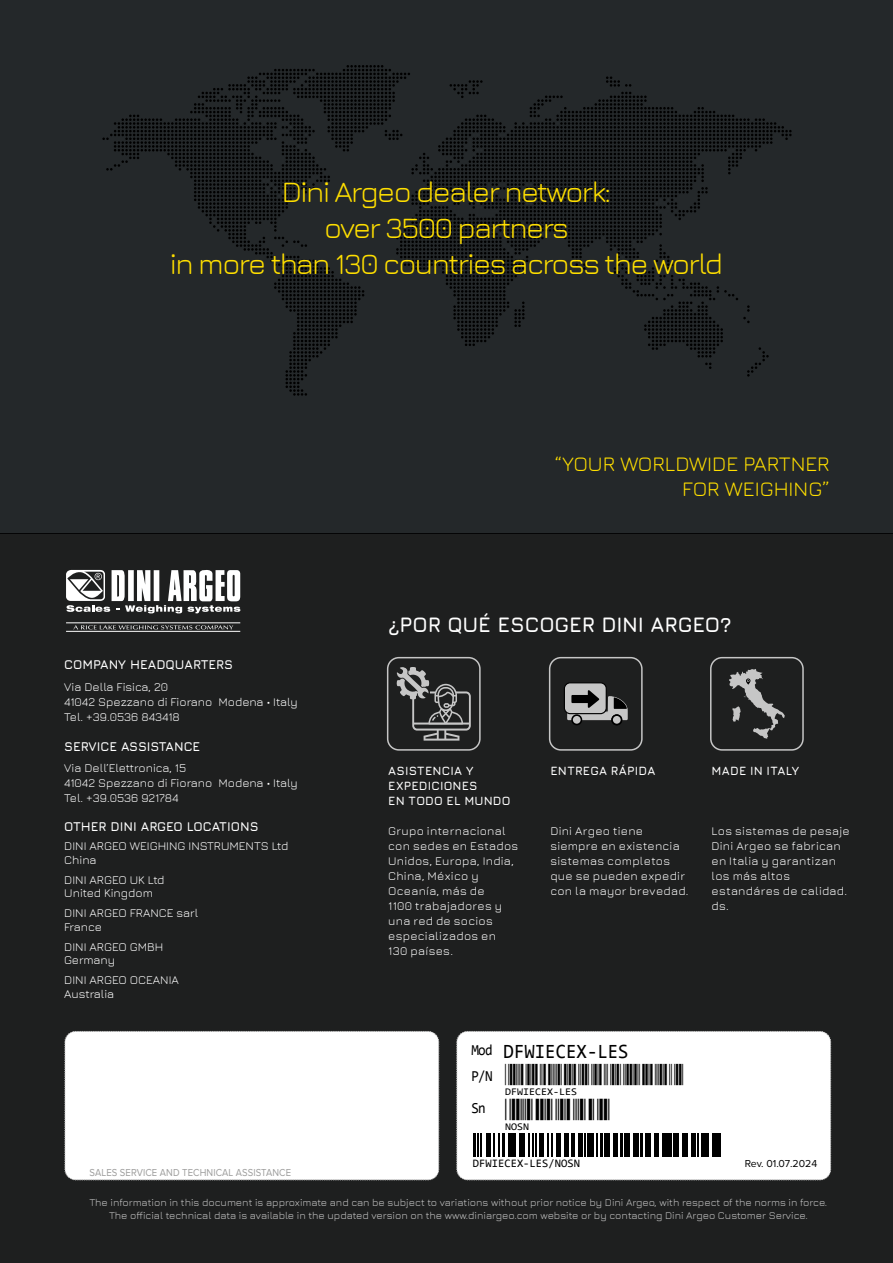
<style>
.page{position:relative;width:893px;height:1263px;background:#fff}
.page>*{position:absolute;margin:0;border:0;box-sizing:border-box;transform-origin:0 0}
.t1{font:30px/36px "Jura";letter-spacing:-.05em;color:#ffdf00;text-align:center}
.t2{font:21px/25.2px "Jura";color:#ffdf00;text-align:right}
.t3{font:700 21px "Jura";letter-spacing:-.005em;color:#fff}
.t4{font:20.4px "Consolas";color:#000;scale:.93 1}
.t5{font:15.3px/25px "Consolas";color:#000;scale:.9 1}
.t6{font:700 12.75px "Jura";color:#fff}
.t7{font:12px/15px "Jura";letter-spacing:.015em;color:#fff}
.t8{font:700 12px/15px "Jura";letter-spacing:.02em;color:#fff}
.t9{font:11.4px "Consolas";color:#000}
.t10{font:10.5px/12.6px "Jura";color:#c6c6c6;text-align:center}
.t11{font:10.5px "Proxima Nova";letter-spacing:.01em;color:#9d9d9c;scale:.9 1}
.t12{font:10.5px "Proxima Nova";color:#000}
.t13{font:10.2px "Consolas";color:#000;scale:1.07 1}
</style>
<div class="page">
<div style="left:0;top:534px;width:893px;height:729px;background:#1e1f1f"></div>
<div style="left:0;top:0;width:893px;height:534px;background:#24282a"></div>
<svg style="left:102px;top:65px;width:690px;height:331px"></svg>
<div style="left:65px;top:1031px;width:374px;height:149px;background:#fff"></div>
<svg style="left:397px;top:667px;width:74px;height:74px"></svg>
<div style="left:387px;top:657px;width:94px;height:94px;border:2px solid #c6c6c6;border-radius:11px"></div>
<svg style="left:564px;top:682px;width:64px;height:43px"></svg>
<div style="left:573px;top:716px;width:8px;height:8px;background:#c6c6c6;border-radius:50%"></div>
<div style="left:613px;top:716px;width:8px;height:8px;background:#c6c6c6;border-radius:50%"></div>
<div style="left:549px;top:657px;width:94px;height:94px;border:2px solid #c6c6c6;border-radius:11px"></div>
<svg style="left:729px;top:669px;width:56px;height:70px"></svg>
<div style="left:710px;top:657px;width:94px;height:94px;border:2px solid #c6c6c6;border-radius:11px"></div>
<svg style="left:66px;top:569px;width:174px;height:44px"></svg>
<svg style="left:73px;top:625px;width:160px;height:4px"></svg>
<hr style="left:66px;top:623px;width:174px;height:1px;background:#fff">
<hr style="left:66px;top:631px;width:174px;height:1px;background:#fff">
<svg style="left:456px;top:1031px;width:375px;height:149px;background:#ebebeb"></svg>
<h1 class="t1" style="left:170px;top:172px;width:555px">Dini Argeo dealer network:<br>over 3500 partners<br>in more than 130 countries across the world</h1>
<h2 class="t2" style="left:555px;top:449px;width:276px">“YOUR WORLDWIDE PARTNER<br>FOR WEIGHING”</h2>
<p class="t6" style="left:64px;top:655px;width:170px">COMPANY HEADQUARTERS</p>
<p class="t7" style="left:64px;top:678px;width:235px">Via Della Fisica, 20<br>41042 Spezzano di Fiorano Modena • Italy<br>Tel. +39.0536 843418</p>
<p class="t6" style="left:64px;top:737px;width:138px">SERVICE ASSISTANCE</p>
<p class="t7" style="left:64px;top:759px;width:235px">Via Dell’Elettronica, 15<br>41042 Spezzano di Fiorano Modena • Italy<br>Tel. +39.0536 921784</p>
<p class="t6" style="left:64px;top:817px;width:196px">OTHER DINI ARGEO LOCATIONS</p>
<p class="t7" style="left:64px;top:838px;width:226px;line-height:13.5px">DINI ARGEO WEIGHING INSTRUMENTS Ltd<br>China</p>
<p class="t7" style="left:64px;top:872px;width:102px;line-height:13.5px">DINI ARGEO UK Ltd<br>United Kingdom</p>
<p class="t7" style="left:64px;top:905px;width:135px;line-height:13.5px">DINI ARGEO FRANCE sarl<br>France</p>
<p class="t7" style="left:64px;top:939px;width:100px;line-height:13.5px">DINI ARGEO GMBH<br>Germany</p>
<p class="t7" style="left:64px;top:972px;width:116px;line-height:13.5px">DINI ARGEO OCEANIA<br>Australia</p>
<h2 class="t3" style="left:388px;top:609px;width:345px">¿POR QUÉ ESCOGER DINI ARGEO?</h2>
<p class="t8" style="left:388px;top:762px;width:124px">ASISTENCIA Y<br>EXPEDICIONES<br>EN TODO EL MUNDO</p>
<p class="t7" style="left:388px;top:822px;width:132px">Grupo internacional con sedes en Estados<br>Unidos, Europa, India,<br>China, México y<br>Oceanía, más de<br>1100 trabajadores y una red de socios especializados en<br>130 países.</p>
<p class="t8" style="left:550px;top:762px;width:107px">ENTREGA RÁPIDA</p>
<p class="t7" style="left:550px;top:822px;width:140px">Dini Argeo tiene siempre en existencia sistemas completos que se pueden expedir con la mayor brevedad.</p>
<p class="t8" style="left:712px;top:762px;width:89px">MADE IN ITALY</p>
<p class="t7" style="left:712px;top:822px;width:140px">Los sistemas de pesaje<br>Dini Argeo se fabrican en Italia y garantizan los más altos estandáres de calidad. ds.</p>
<p class="t5" style="left:471px;top:1037px;width:25px">Mod<br>P/N</p>
<p class="t5" style="left:471px;top:1095px;width:18px">Sn</p>
<h3 class="t4" style="left:504px;top:1037px;width:136px">DFWIECEX-LES</h3>
<p class="t13" style="left:505px;top:1084px;width:69px">DFWIECEX-LES</p>
<p class="t13" style="left:505px;top:1120px;width:24px">NOSN</p>
<p class="t9" style="left:473px;top:1155px;width:109px">DFWIECEX-LES/NOSN</p>
<p class="t12" style="left:745px;top:1157px;width:74px">Rev. 01.07.2024</p>
<p class="t11" style="left:90px;top:1166px;width:225px">SALES SERVICE AND TECHNICAL ASSISTANCE</p>
<p class="t10" style="left:89px;top:1195px;width:739px">The information in this document is approximate and can be subject to variations without prior notice by Dini Argeo, with respect of the norms in force.<br>The official technical data is available in the updated version on the www.diniargeo.com website or by contacting Dini Argeo Customer Service.</p>
</div>
